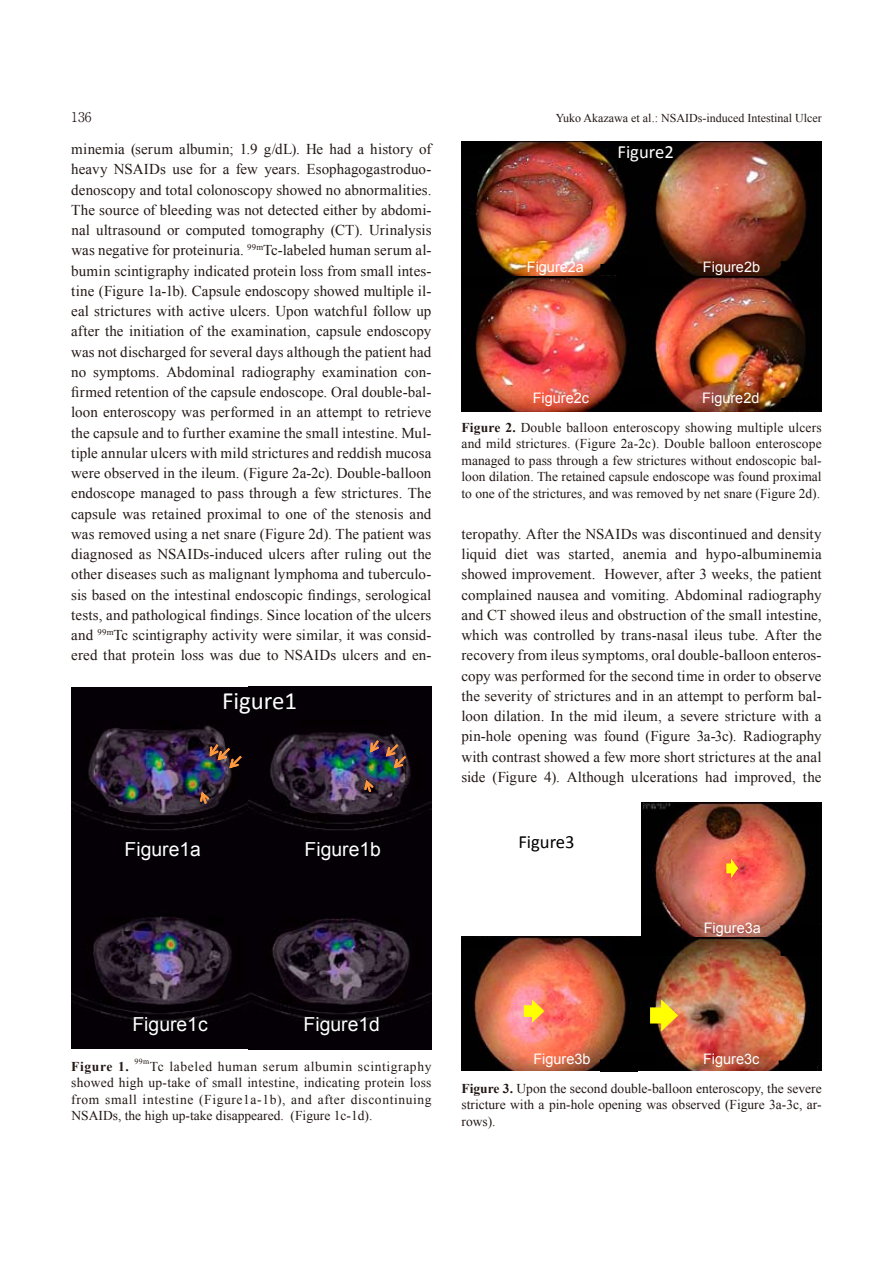
<style>
.page{position:relative;width:893px;height:1263px;background:#fff}
.page>*{position:absolute;margin:0;border:0;box-sizing:border-box;transform-origin:0 0}
.t1{font:24.9px "Calibri";color:#fff}
.t2{font:19.35px "Arial";color:#fff}
.t3{font:18.6px "Calibri";color:#fff}
.t4{font:18.6px "Calibri";color:#000}
.t5{font:15px/20.2px "Times New Roman";letter-spacing:.005em;color:#231815;text-align:justify}
.t6{font:14.55px "Arial";color:#fff}
.t7{font:13.5px/16.5px "Times New Roman";color:#231815;text-align:justify}
.t8{font:700 13.5px "Times New Roman";letter-spacing:.045em;color:#231815}
.t9{font:300 13.5px "Ryumin Pr 6";color:#231815}
.t10{font:12px "Times New Roman";color:#231815}
.t11{font:7.8px "Times New Roman";color:#231815}
.s1{font-weight:700}
</style>
<div class="page">
<img style="left:461px;top:141px;width:360px;height:271px">
<svg style="left:461px;top:141px;width:39px;height:12px"></svg>
<svg style="left:461px;top:276px;width:36px;height:12px"></svg>
<svg style="left:622px;top:141px;width:51px;height:15px"></svg>
<svg style="left:801px;top:141px;width:20px;height:30px"></svg>
<svg style="left:781px;top:398px;width:39px;height:13px"></svg>
<svg style="left:600px;top:255px;width:80px;height:39px;background:#070302"></svg>
<svg style="left:780px;top:258px;width:40px;height:51px;background:#090302"></svg>
<svg style="left:599px;top:390px;width:56px;height:22px"></svg>
<img style="left:71px;top:687px;width:178px;height:180px">
<img style="left:249px;top:686px;width:183px;height:181px">
<img style="left:249px;top:867px;width:183px;height:183px">
<img style="left:71px;top:867px;width:181px;height:182px">
<svg style="left:210px;top:744px;width:32px;height:24px"></svg>
<svg style="left:386px;top:744px;width:20px;height:24px"></svg>
<svg style="left:370px;top:740px;width:9px;height:13px"></svg>
<svg style="left:200px;top:792px;width:9px;height:12px"></svg>
<svg style="left:364px;top:780px;width:9px;height:12px"></svg>
<img style="left:461px;top:936px;width:180px;height:135px">
<img style="left:641px;top:803px;width:180px;height:268px">
<div style="left:600px;top:1060px;width:38px;height:12px;background:#000"></div>
<svg style="left:726px;top:858px;width:12px;height:20px"></svg>
<svg style="left:524px;top:999px;width:20px;height:24px"></svg>
<svg style="left:711px;top:993px;width:12px;height:20px"></svg>
<svg style="left:650px;top:999px;width:28px;height:33px"></svg>
<svg style="left:778px;top:1059px;width:41px;height:12px"></svg>
<svg style="left:780px;top:925px;width:40px;height:31px"></svg>
<svg style="left:787px;top:802px;width:34px;height:22px"></svg>
<svg style="left:461px;top:937px;width:36px;height:13px"></svg>
<svg style="left:611px;top:917px;width:70px;height:39px"></svg>
<svg style="left:600px;top:1052px;width:56px;height:19px"></svg>
<p class="t9" style="left:71px;top:106px;width:22px">136</p>
<p class="t10" style="left:556px;top:109px;width:267px">Yuko Akazawa et al.: NSAIDs-induced Intestinal Ulcer</p>
<p class="t5" style="left:71px;top:139px;width:362px">minemia (serum albumin; 1.9 g/dL). He had a history of heavy NSAIDs use for a few years. Esophagogastroduo&shy;denoscopy and total colonoscopy showed no abnormalities.<br>The source of bleeding was not detected either by abdomi&shy;nal ultrasound or computed tomography (CT). Urinalysis was negative for proteinuria. <sup>99m</sup>Tc-labeled human serum al&shy;bumin scintigraphy indicated protein loss from small intes&shy;tine (Figure 1a-1b). Capsule endoscopy showed multiple il&shy;eal strictures with active ulcers. Upon watchful follow up after the initiation of the examination, capsule endoscopy was not discharged for several days although the patient had no symptoms. Abdominal radiography examination con&shy;firmed retention of the capsule endoscope. Oral double-bal&shy;loon enteroscopy was performed in an attempt to retrieve the capsule and to further examine the small intestine. Mul&shy;tiple annular ulcers with mild strictures and reddish mucosa were observed in the ileum. (Figure 2a-2c). Double-balloon endoscope managed to pass through a few strictures. The capsule was retained proximal to one of the stenosis and was removed using a net snare (Figure 2d). The patient was diagnosed as NSAIDs-induced ulcers after ruling out the other diseases such as malignant lymphoma and tuberculo&shy;sis based on the intestinal endoscopic findings, serological tests, and pathological findings. Since location of the ulcers and <sup>99m</sup>Tc scintigraphy activity were similar, it was consid&shy;ered that protein loss was due to NSAIDs ulcers and en-</p>
<p class="t3" style="left:617px;top:141px;width:58px">Figure2</p>
<p class="t6" style="left:527px;top:257px;width:59px">Figure2a</p>
<p class="t6" style="left:703px;top:257px;width:59px">Figure2b</p>
<p class="t6" style="left:532px;top:388px;width:58px">Figure2c</p>
<p class="t6" style="left:702px;top:388px;width:59px">Figure2d</p>
<p class="t7" style="left:461px;top:419px;width:362px"><span class="s1">Figure 2.</span> Double balloon enteroscopy showing multiple ulcers and mild strictures. (Figure 2a-2c). Double balloon enteroscope managed to pass through a few strictures without endoscopic bal&shy;loon dilation. The retained capsule endoscope was found proximal to one of the strictures, and was removed by net snare (Figure 2d).</p>
<p class="t5" style="left:461px;top:524px;width:362px">teropathy. After the NSAIDs was discontinued and density liquid diet was started, anemia and hypo-albuminemia showed improvement. However, after 3 weeks, the patient complained nausea and vomiting. Abdominal radiography and CT showed ileus and obstruction of the small intestine, which was controlled by trans-nasal ileus tube. After the recovery from ileus symptoms, oral double-balloon enteros&shy;copy was performed for the second time in order to observe the severity of strictures and in an attempt to perform bal&shy;loon dilation. In the mid ileum, a severe stricture with a pin-hole opening was found (Figure 3a-3c). Radiography with contrast showed a few more short strictures at the anal side (Figure 4). Although ulcerations had improved, the</p>
<h1 class="t1" style="left:222px;top:685px;width:77px">Figure1</h1>
<p class="t2" style="left:125px;top:837px;width:78px">Figure1a</p>
<p class="t2" style="left:304px;top:837px;width:78px">Figure1b</p>
<p class="t4" style="left:518px;top:830px;width:58px">Figure3</p>
<p class="t6" style="left:703px;top:918px;width:59px">Figure3a</p>
<p class="t2" style="left:132px;top:1012px;width:77px">Figure1c</p>
<p class="t2" style="left:303px;top:1012px;width:78px">Figure1d</p>
<p class="t11" style="left:135px;top:1056px;width:16px">99m</p>
<p class="t7" style="left:71px;top:1058px;width:362px;text-indent:78px">Tc labeled human serum albumin scintigraphy showed high up-take of small intestine, indicating protein loss from small intestine (Figure1a-1b), and after discontinuing NSAIDs, the high up-take disappeared. (Figure 1c-1d).</p>
<p class="t8" style="left:71px;top:1057px;width:59px">Figure 1.</p>
<p class="t6" style="left:533px;top:1050px;width:59px">Figure3b</p>
<p class="t6" style="left:703px;top:1050px;width:58px">Figure3c</p>
<p class="t7" style="left:461px;top:1080px;width:362px"><span class="s1">Figure 3.</span> Upon the second double-balloon enteroscopy, the severe stricture with a pin-hole opening was observed (Figure 3a-3c, ar&shy;rows).</p>
</div>
